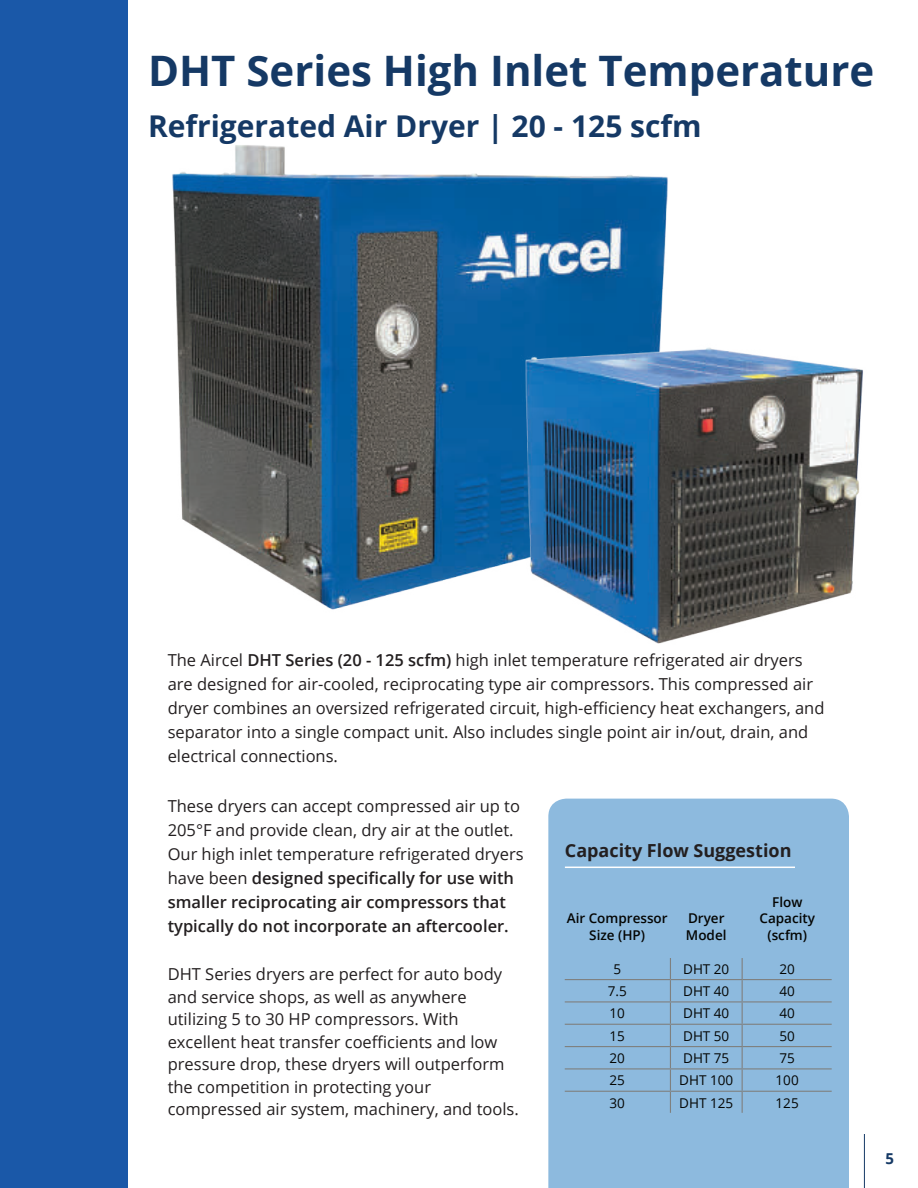
<style>
.page{position:relative;width:918px;height:1188px;background:#fff}
.page>*{position:absolute;margin:0;border:0;box-sizing:border-box;transform-origin:0 0}
.t1{font:700 42px "Open Sans";color:#153965}
.t2{font:700 30px "Open Sans";color:#153965}
.t3{font:700 18px "Open Sans";color:#231f20}
.t4{font:16.5px/24px "Open Sans";color:#231f20}
.t5{font:700 15px "Open Sans";color:#153965}
.t6{font:13.5px "Open Sans";color:#040503}
.t7{font:600 13.5px/16.2px "Open Sans";color:#040503;text-align:center}
.s1{font-weight:600}
</style>
<div class="page">
<hr style="left:864px;top:1134px;width:1px;height:54px;background:#153965">
<div style="left:0;top:0;width:128px;height:1188px;background:#1a58a8"></div>
<img style="left:172px;top:145px;width:496px;height:465px">
<div style="left:548px;top:799px;width:301px;height:389px;background:#8dbade"></div>
<hr style="left:565px;top:979px;width:105px;height:1px;background:#7f807f">
<hr style="left:670px;top:979px;width:72px;height:1px;background:#7f807f">
<hr style="left:742px;top:979px;width:90px;height:1px;background:#7f807f">
<hr style="left:565px;top:1001px;width:105px;height:1px;background:#7f807f">
<hr style="left:670px;top:1001px;width:72px;height:1px;background:#7f807f">
<hr style="left:742px;top:1001px;width:90px;height:1px;background:#7f807f">
<hr style="left:565px;top:1024px;width:105px;height:1px;background:#7f807f">
<hr style="left:670px;top:1024px;width:72px;height:1px;background:#7f807f">
<hr style="left:742px;top:1024px;width:90px;height:1px;background:#7f807f">
<hr style="left:565px;top:1046px;width:105px;height:1px;background:#7f807f">
<hr style="left:670px;top:1046px;width:72px;height:1px;background:#7f807f">
<hr style="left:742px;top:1046px;width:90px;height:1px;background:#7f807f">
<hr style="left:565px;top:1068px;width:105px;height:1px;background:#7f807f">
<hr style="left:670px;top:1068px;width:72px;height:1px;background:#7f807f">
<hr style="left:742px;top:1068px;width:90px;height:1px;background:#7f807f">
<hr style="left:565px;top:1091px;width:105px;height:1px;background:#7f807f">
<hr style="left:670px;top:1091px;width:72px;height:1px;background:#7f807f">
<hr style="left:742px;top:1091px;width:90px;height:1px;background:#7f807f">
<svg style="left:670px;top:958px;width:1px;height:155px"></svg>
<svg style="left:742px;top:958px;width:1px;height:155px"></svg>
<hr style="left:565px;top:867px;width:230px;height:1px;background:#fff">
<img style="left:509px;top:340px;width:354px;height:304px">
<h1 class="t1" style="left:148px;top:41px;width:728px">DHT Series High Inlet Temperature</h1>
<h2 class="t2" style="left:148px;top:105px;width:555px">Refrigerated Air Dryer | 20 - 125 scfm</h2>
<p class="t4" style="left:168px;top:648px;width:658px">The Aircel <span class="s1">DHT Series (20 - 125 scfm)</span> high inlet temperature refrigerated air dryers are designed for air-cooled, reciprocating type air compressors. This compressed air dryer combines an oversized refrigerated circuit, high-efficiency heat exchangers, and separator into a single compact unit. Also includes single point air in/out, drain, and electrical connections.</p>
<p class="t4" style="left:168px;top:794px;width:358px">These dryers can accept compressed air up to 205°F and provide clean, dry air at the outlet.<br>Our high inlet temperature refrigerated dryers have been <span class="s1">designed specifically for use with smaller reciprocating air compressors that typically do not incorporate an aftercooler.</span></p>
<p class="t4" style="left:168px;top:963px;width:353px;line-height:22.5px">DHT Series dryers are perfect for auto body and service shops, as well as anywhere utilizing 5 to 30 HP compressors. With excellent heat transfer coefficients and low pressure drop, these dryers will outperform the competition in protecting your compressed air system, machinery, and tools.</p>
<p class="t3" style="left:565px;top:838px;width:228px">Capacity Flow Suggestion</p>
<p class="t7" style="left:567px;top:910px;width:102px">Air Compressor<br>Size (HP)</p>
<p class="t7" style="left:686px;top:910px;width:42px;text-align:left">Dryer<br>Model</p>
<p class="t7" style="left:759px;top:894px;width:57px">Flow<br>Capacity (scfm)</p>
<p class="t6" style="left:613px;top:959px;width:9px">5</p>
<p class="t6" style="left:683px;top:959px;width:48px">DHT 20</p>
<p class="t6" style="left:779px;top:959px;width:17px">20</p>
<p class="t6" style="left:608px;top:982px;width:21px">7.5</p>
<p class="t6" style="left:683px;top:982px;width:48px">DHT 40</p>
<p class="t6" style="left:779px;top:982px;width:17px">40</p>
<p class="t6" style="left:610px;top:1004px;width:17px">10</p>
<p class="t6" style="left:683px;top:1004px;width:48px">DHT 40</p>
<p class="t6" style="left:779px;top:1004px;width:17px">40</p>
<p class="t6" style="left:610px;top:1026px;width:17px">15</p>
<p class="t6" style="left:683px;top:1026px;width:48px">DHT 50</p>
<p class="t6" style="left:779px;top:1026px;width:17px">50</p>
<p class="t6" style="left:610px;top:1049px;width:17px">20</p>
<p class="t6" style="left:683px;top:1049px;width:48px">DHT 75</p>
<p class="t6" style="left:779px;top:1049px;width:17px">75</p>
<p class="t6" style="left:610px;top:1071px;width:17px">25</p>
<p class="t6" style="left:679px;top:1071px;width:55px">DHT 100</p>
<p class="t6" style="left:776px;top:1071px;width:25px">100</p>
<p class="t6" style="left:610px;top:1093px;width:17px">30</p>
<p class="t6" style="left:679px;top:1093px;width:55px">DHT 125</p>
<p class="t6" style="left:776px;top:1093px;width:25px">125</p>
<p class="t5" style="left:886px;top:1148px;width:10px">5</p>
</div>
